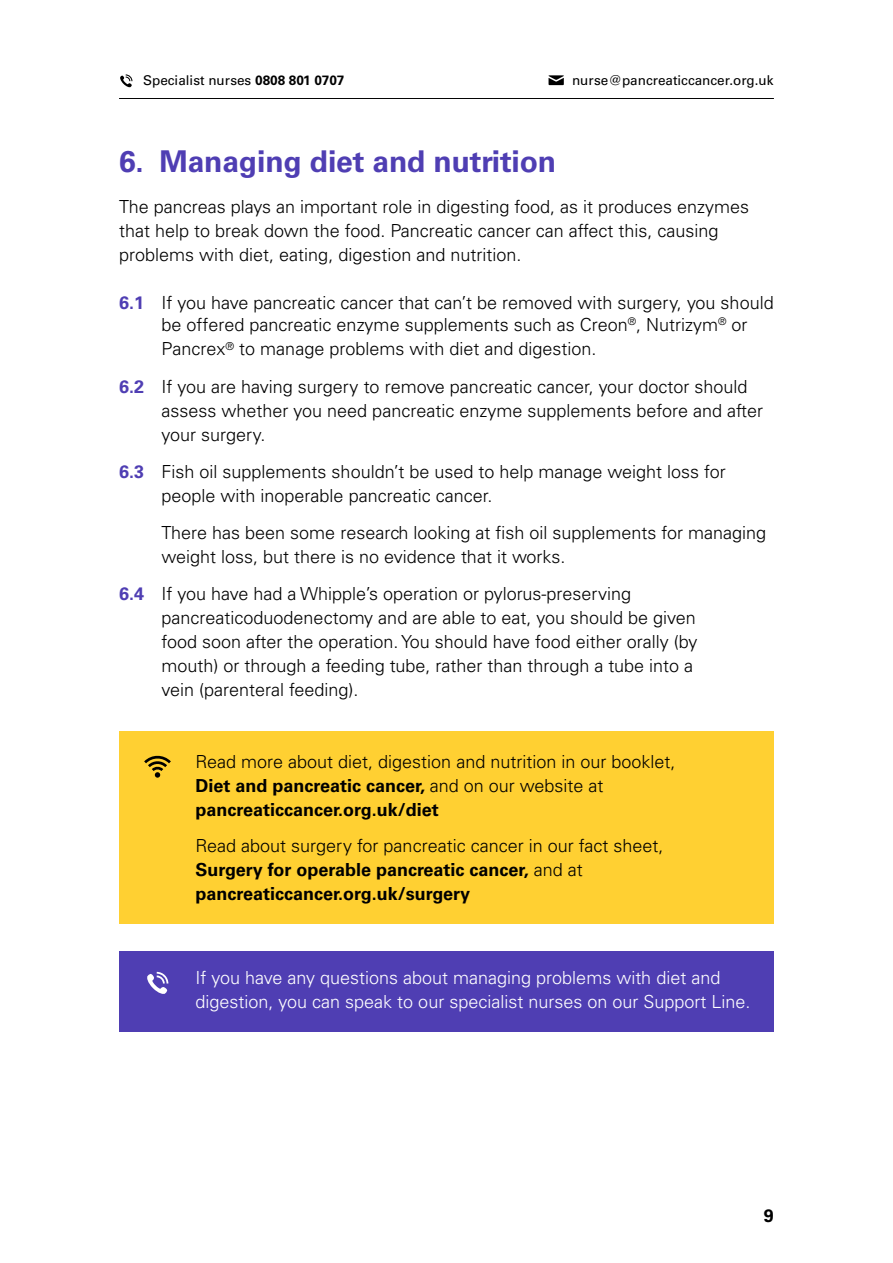
<style>
.page{position:relative;width:893px;height:1263px;background:#fff}
.page>*{position:absolute;margin:0;border:0;box-sizing:border-box;transform-origin:0 0}
.t1{font:700 30px "Univers LT Std";letter-spacing:-.005em;color:#4f3eb3}
.t2{font:300 18px/24px "Univers LT Std";color:#000}
.t3{font:700 18px/24px "Univers LT Std";color:#000}
.t4{font:300 18px/24px "Univers LT Std";color:#fff}
.t5{font:13.5px "Univers LT Std";color:#000}
.s1{font-weight:700}
.s2{font-weight:700;color:#4f3eb3}
.s3{font-weight:300}
</style>
<div class="page">
<hr style="left:119px;top:98px;width:655px;height:1px;background:#000">
<svg style="left:120px;top:74px;width:13px;height:14px"></svg>
<svg style="left:548px;top:75px;width:16px;height:10px"></svg>
<div style="left:119px;top:951px;width:655px;height:81px;background:#4f3eb3"></div>
<div style="left:119px;top:731px;width:655px;height:192px;background:#ffd032"></div>
<svg style="left:144px;top:755px;width:27px;height:23px"></svg>
<svg style="left:147px;top:972px;width:22px;height:22px"></svg>
<p class="t5" style="left:143px;top:72px;width:203px">Specialist nurses <span class="s1">0808 801 0707</span></p>
<p class="t5" style="left:572px;top:72px;width:203px">nurse@pancreaticcancer.org.uk</p>
<h1 class="t1" style="left:119px;top:143px;width:439px">6. Managing diet and nutrition</h1>
<p class="t2" style="left:119px;top:194px;width:632px">The pancreas plays an important role in digesting food, as it produces enzymes that help to break down the food. Pancreatic cancer can affect this, causing problems with diet, eating, digestion and nutrition.</p>
<p class="t2" style="left:162px;top:291px;width:614px;line-height:23.4px;text-indent:-43px"><span class="s2">6.1</span> If you have pancreatic cancer that can’t be removed with surgery, you should be offered pancreatic enzyme supplements such as Creon<sup>®</sup>, Nutrizym<sup>®</sup> or<br>Pancrex<sup>®</sup> to manage problems with diet and digestion.</p>
<p class="t2" style="left:162px;top:375px;width:603px;text-indent:-43px"><span class="s2">6.2</span> If you are having surgery to remove pancreatic cancer, your doctor should assess whether you need pancreatic enzyme supplements before and after your surgery.</p>
<p class="t2" style="left:162px;top:460px;width:566px;text-indent:-43px"><span class="s2">6.3</span> Fish oil supplements shouldn’t be used to help manage weight loss for people with inoperable pancreatic cancer.</p>
<p class="t2" style="left:162px;top:520px;width:606px">There has been some research looking at fish oil supplements for managing weight loss, but there is no evidence that it works.</p>
<p class="t2" style="left:162px;top:581px;width:537px;text-indent:-43px"><span class="s2">6.4</span> If you have had a Whipple’s operation or pylorus-preserving pancreaticoduodenectomy and are able to eat, you should be given food soon after the operation. You should have food either orally (by mouth) or through a feeding tube, rather than through a tube into a vein (parenteral feeding).</p>
<p class="t2" style="left:196px;top:750px;width:481px">Read more about diet, digestion and nutrition in our booklet,<br><span class="s1">Diet and pancreatic cancer,</span> and on our website at <span class="s1">pancreaticcancer.org.uk/diet</span></p>
<p class="t3" style="left:196px;top:834px;width:469px"><span class="s3">Read about surgery for pancreatic cancer in our fact sheet,<br></span>Surgery for operable pancreatic cancer, <span class="s3">and at </span>pancreaticcancer.org.uk/surgery</p>
<p class="t4" style="left:196px;top:966px;width:556px">If you have any questions about managing problems with diet and digestion, you can speak to our specialist nurses on our Support Line.</p>
<p class="t3" style="left:764px;top:1203px;width:12px">9</p>
</div>
